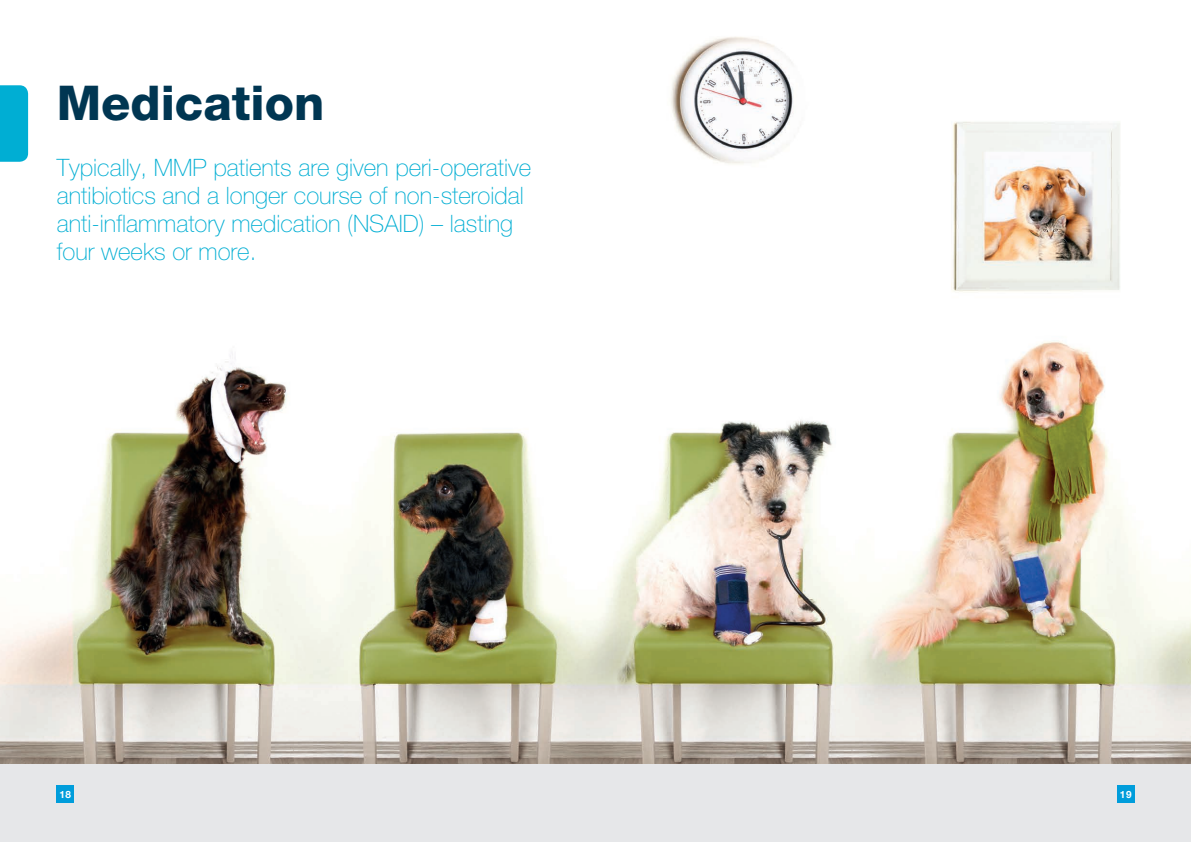
<style>
.page{position:relative;width:1191px;height:842px;background:#fff}
.page>*{position:absolute;margin:0;border:0;box-sizing:border-box;transform-origin:0 0}
.t1{font:800 48px "Helvetica Neue";color:#003652}
.t2{font:100 24px/28px "Helvetica Neue";color:#00aed3}
.t3{font:700 10px "Helvetica Neue";color:#fff}
</style>
<div class="page">
<img style="left:0;top:37px;width:1191px;height:727px">
<div style="left:0;top:85px;width:28px;height:77px;background:#00aed3"></div>
<div style="left:0;top:764px;width:1191px;height:78px;background:#e6e7e9"></div>
<div style="left:57px;top:785px;width:17px;height:17px;background:#009ddb"></div>
<div style="left:1117px;top:785px;width:17px;height:17px;background:#009ddb"></div>
<h1 class="t1" style="left:57px;top:74px;width:269px">Medication</h1>
<p class="t2" style="left:57px;top:153px;width:476px">Typically, MMP patients are given peri-operative antibiotics and a longer course of non-steroidal anti-inflammatory medication (NSAID) – lasting four weeks or more.</p>
<p class="t3" style="left:59px;top:788px;width:13px">18</p>
<p class="t3" style="left:1120px;top:788px;width:13px">19</p>
</div>
